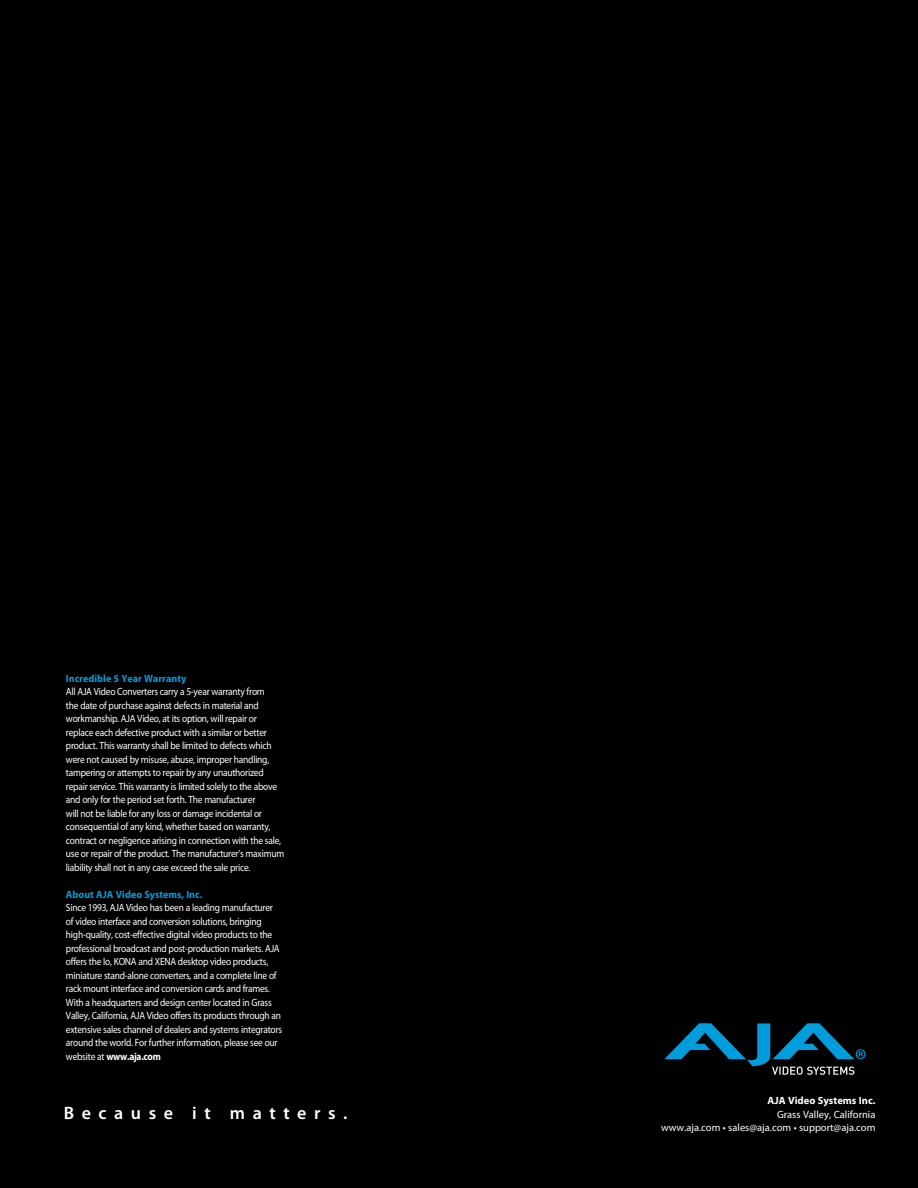
<style>
.page{position:relative;width:918px;height:1188px;background:#000}
.page>*{position:absolute;margin:0;border:0;box-sizing:border-box;transform-origin:0 0}
.t1{font:600 18px "Myriad Pro";letter-spacing:.42em;color:#fff}
.t2{font:10.5px/13.5px "Myriad Pro";letter-spacing:-.025em;color:#fff;scale:.9 1}
.t3{font:10.5px/13.5px "Myriad Pro";color:#fff;text-align:right}
.t4{font:700 10.5px "Myriad Pro";color:#009ddc;scale:.96 1}
.t5{font:700 10.5px "Myriad Pro";color:#fff}
.s1{font-weight:700}
</style>
<div class="page">
<svg style="left:664px;top:1023px;width:202px;height:52px"></svg>
<p class="t4" style="left:66px;top:671px;width:127px">Incredible 5 Year Warranty</p>
<p class="t2" style="left:66px;top:685px;width:244px">All AJA Video Converters carry a 5-year warranty from<br>the date of purchase against defects in material and workmanship. AJA Video, at its option, will repair or replace each defective product with a similar or better product. This warranty shall be limited to defects which were not caused by misuse, abuse, improper handling, tampering or attempts to repair by any unauthorized repair service. This warranty is limited solely to the above and only for the period set forth. The manufacturer<br>will not be liable for any loss or damage incidental or consequential of any kind, whether based on warranty, contract or negligence arising in connection with the sale, use or repair of the product. The manufacturer’s maximum liability shall not in any case exceed the sale price.</p>
<p class="t4" style="left:66px;top:887px;width:144px">About AJA Video Systems, Inc.</p>
<p class="t2" style="left:66px;top:901px;width:242px">Since 1993, AJA Video has been a leading manufacturer of video interface and conversion solutions, bringing high-quality, cost-effective digital video products to the professional broadcast and post-production markets. AJA offers the Io, KONA and XENA desktop video products, miniature stand-alone converters, and a complete line of rack mount interface and conversion cards and frames.<br>With a headquarters and design center located in Grass Valley, California, AJA Video offers its products through an extensive sales channel of dealers and systems integrators around the world. For further information, please see our website at <span class="s1">www.aja.com</span></p>
<h1 class="t1" style="left:64px;top:1102px;width:285px">Because it matters.</h1>
<p class="t5" style="left:768px;top:1094px;width:109px">AJA Video Systems Inc.</p>
<p class="t3" style="left:661px;top:1108px;width:216px">Grass Valley, California<br>www.aja.com • sales@aja.com • support@aja.com</p>
</div>
